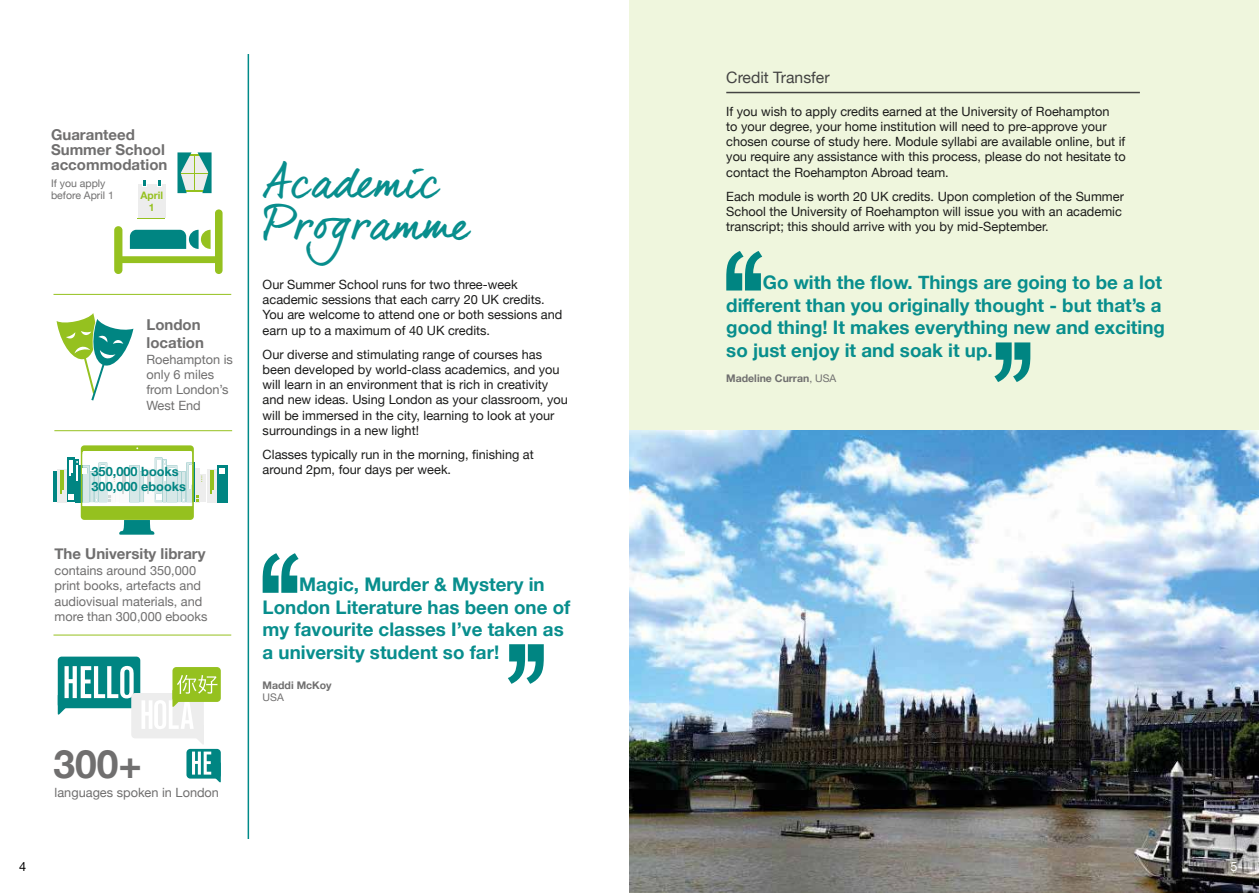
<style>
.page{position:relative;width:1259px;height:893px;background:#fff}
.page>*{position:absolute;margin:0;border:0;box-sizing:border-box;transform-origin:0 0}
.t1{font:45px/42.6px "dear Joe 6";color:#088e8d}
.t2{font:700 39px "Helvetica Neue";color:#706f6f}
.t3{font:700 18.75px/22.5px "Helvetica Neue";color:#088e8d}
.t4{font:15.75px "Helvetica Neue";color:#444443}
.t5{font:700 15px/15px "Helvetica Neue";color:#706f6f}
.t6{font:12.75px/15.3px "Helvetica Neue";color:#1b1b1a}
.t7{font:12.75px/15.3px "Helvetica Neue";color:#706f6f}
.t8{font:700 12.75px/15.3px "Helvetica Neue";color:#008582}
.t9{font:12.75px "Helvetica Neue";color:#000}
.t10{font:12.75px "Helvetica Neue";color:#fff}
.t11{font:700 10.5px "Helvetica Neue";color:#706f6f}
.t12{font:10.5px/12.6px "Helvetica Neue";color:#706f6f}
.t13{font:700 10.35px/12px "Helvetica Neue";color:#95c11f;text-align:center}
.s1{font-weight:400}
</style>
<div class="page">
<div style="left:629px;top:0;width:630px;height:893px;background:#eff6dd"></div>
<img style="left:629px;top:430px;width:630px;height:463px">
<hr style="left:248px;top:54px;width:1px;height:785px;background:#008a89">
<svg style="left:57px;top:313px;width:76px;height:88px"></svg>
<hr style="left:54px;top:430px;width:178px;height:1px;background:#95c11f">
<hr style="left:53px;top:635px;width:178px;height:1px;background:#95c11f">
<div style="left:58px;top:657px;width:82px;height:51px;background:#008582;border-radius:4px"></div>
<svg style="left:58px;top:666px;width:76px;height:49px"></svg>
<div style="left:131px;top:693px;width:73px;height:45px;background:#ededed;border-radius:4px"></div>
<div style="left:172px;top:667px;width:49px;height:35px;background:#95c11f;border-radius:4px"></div>
<svg style="left:142px;top:675px;width:75px;height:69px"></svg>
<div style="left:186px;top:749px;width:35px;height:30px;background:#008582;border-radius:4px"></div>
<svg style="left:192px;top:752px;width:29px;height:31px"></svg>
<hr style="left:53px;top:294px;width:178px;height:1px;background:#95c11f">
<svg style="left:263px;top:553px;width:35px;height:40px"></svg>
<svg style="left:508px;top:644px;width:36px;height:40px"></svg>
<hr style="left:726px;top:92px;width:414px;height:1px;background:#444443">
<div style="left:57px;top:469px;width:10px;height:33px;background:#ededed"></div>
<hr style="left:53px;top:471px;width:3px;height:31px;background:#008582">
<div style="left:217px;top:465px;width:10px;height:37px;background:#008582"></div>
<svg style="left:219px;top:468px;width:6px;height:5px"></svg>
<hr style="left:203px;top:474px;width:3px;height:28px;background:#ededed">
<div style="left:207px;top:469px;width:10px;height:33px;background:#ededed"></div>
<svg style="left:210px;top:471px;width:3px;height:23px"></svg>
<hr style="left:200px;top:474px;width:3px;height:28px;background:#ededed">
<svg style="left:60px;top:445px;width:142px;height:90px"></svg>
<svg style="left:726px;top:251px;width:36px;height:39px"></svg>
<svg style="left:994px;top:342px;width:36px;height:40px"></svg>
<svg style="left:114px;top:209px;width:108px;height:65px"></svg>
<svg style="left:191px;top:154px;width:6px;height:37px"></svg>
<div style="left:195px;top:156px;width:13px;height:16px;background:#ededed"></div>
<div style="left:195px;top:174px;width:13px;height:16px;background:#ededed"></div>
<div style="left:181px;top:156px;width:12px;height:16px;background:#ededed"></div>
<div style="left:181px;top:174px;width:12px;height:16px;background:#ededed"></div>
<svg style="left:197px;top:152px;width:14px;height:41px"></svg>
<svg style="left:177px;top:152px;width:14px;height:41px"></svg>
<svg style="left:137px;top:209px;width:28px;height:9px"></svg>
<div style="left:138px;top:184px;width:28px;height:33px;background:#ededed"></div>
<svg style="left:157px;top:180px;width:4px;height:6px"></svg>
<svg style="left:142px;top:180px;width:4px;height:6px"></svg>
<p class="t5" style="left:51px;top:128px;width:118px">Guaranteed<br>Summer School accommodation</p>
<p class="t12" style="left:51px;top:177px;width:64px">If you apply before April 1</p>
<p class="t13" style="left:140px;top:190px;width:24px">April<br>1</p>
<p class="t5" style="left:146px;top:316px;width:59px;line-height:18px">London location</p>
<p class="t7" style="left:146px;top:352px;width:88px">Roehampton is only 6 miles from London’s<br>West End</p>
<p class="t8" style="left:92px;top:464px;width:96px">350,000 books<br>300,000 ebooks</p>
<p class="t5" style="left:54px;top:547px;width:153px">The University library</p>
<p class="t7" style="left:55px;top:563px;width:154px">contains around 350,000 print books, artefacts and audiovisual materials, and more than 300,000 ebooks</p>
<h2 class="t2" style="left:53px;top:733px;width:90px">300+</h2>
<p class="t7" style="left:55px;top:786px;width:166px">languages spoken in London</p>
<h1 class="t1" style="left:263px;top:160px;width:210px">Academic<br>Programme</h1>
<p class="t6" style="left:263px;top:277px;width:301px">Our Summer School runs for two three-week academic sessions that each carry 20 UK credits.<br>You are welcome to attend one or both sessions and earn up to a maximum of 40 UK credits.</p>
<p class="t6" style="left:263px;top:347px;width:307px">Our diverse and stimulating range of courses has been developed by world-class academics, and you will learn in an environment that is rich in creativity and new ideas. Using London as your classroom, you will be immersed in the city, learning to look at your surroundings in a new light!</p>
<p class="t6" style="left:263px;top:447px;width:273px">Classes typically run in the morning, finishing at around 2pm, four days per week.</p>
<h3 class="t3" style="left:263px;top:574px;width:309px;text-indent:36px">Magic, Murder &amp; Mystery in<br>London Literature has been one of my favourite classes I’ve taken as a university student so far!</h3>
<p class="t11" style="left:263px;top:677px;width:71px">Maddi McKoy</p>
<p class="t12" style="left:263px;top:692px;width:23px">USA</p>
<p class="t4" style="left:726px;top:66px;width:105px">Credit Transfer</p>
<p class="t6" style="left:726px;top:104px;width:401px">If you wish to apply credits earned at the University of Roehampton<br>to your degree, your home institution will need to pre-approve your chosen course of study here. Module syllabi are available online, but if you require any assistance with this process, please do not hesitate to contact the Roehampton Abroad team.</p>
<p class="t6" style="left:726px;top:189px;width:399px">Each module is worth 20 UK credits. Upon completion of the Summer<br>School the University of Roehampton will issue you with an academic transcript; this should arrive with you by mid-September.</p>
<h3 class="t3" style="left:726px;top:272px;width:440px;text-indent:36px">Go with the flow. Things are going to be a lot different than you originally thought - but that’s a good thing! It makes everything new and exciting so just enjoy it and soak it up.</h3>
<p class="t11" style="left:726px;top:370px;width:112px">Madeline Curran<span class="s1">, USA</span></p>
<p class="t9" style="left:19px;top:857px;width:9px">4</p>
<p class="t10" style="left:1230px;top:857px;width:9px">5</p>
</div>
